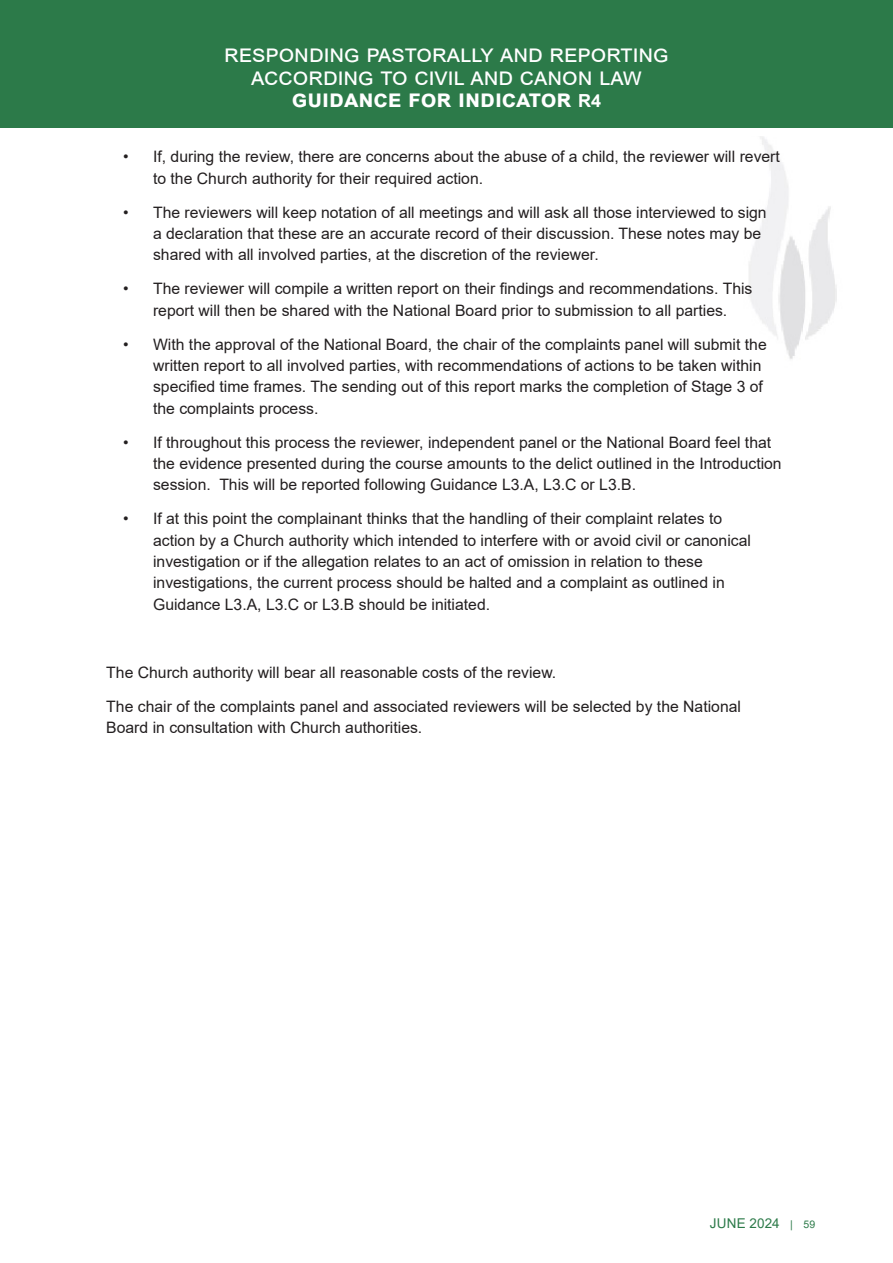
<style>
.page{position:relative;width:893px;height:1263px;background:#fff}
.page>*{position:absolute;margin:0;border:0;box-sizing:border-box;transform-origin:0 0}
.Master_page_title{font:24px/22.5px "Arial";color:#fff;text-align:center}
.Body_text{font:15.75px/21.3px "Arial";color:#231f20}
.t1{font:13.5px "Arial";letter-spacing:.01em;color:#2c7a49}
.s1{font-weight:700}
.s2{font-weight:700;font-size:18px}
.s3{font-size:10.5px}
</style>
<div class="page">
<div style="left:0;top:0;width:893px;height:128px;background:#2c7a49"></div>
<img style="left:749px;top:136px;width:88px;height:223px">
<p class="Master_page_title" style="left:224px;top:42px;width:446px">responding pastorally and reporting according to civil and canon law <span class="s1">guidance for indicator</span> <span class="s2">R4</span></p>
<p class="Body_text" style="left:153px;top:146px;width:628px;text-indent:-30px">• If, during the review, there are concerns about the abuse of a child, the reviewer will revert to the Church authority for their required action.</p>
<p class="Body_text" style="left:153px;top:201px;width:615px;text-indent:-30px">• The reviewers will keep notation of all meetings and will ask all those interviewed to sign a declaration that these are an accurate record of their discussion. These notes may be shared with all involved parties, at the discretion of the reviewer.</p>
<p class="Body_text" style="left:123px;top:278px;width:631px;text-align:center">• The reviewer will compile a written report on their findings and recommendations. This report will then be shared with the National Board prior to submission to all parties.</p>
<p class="Body_text" style="left:153px;top:333px;width:615px;text-indent:-30px">• With the approval of the National Board, the chair of the complaints panel will submit the written report to all involved parties, with recommendations of actions to be taken within specified time frames. The sending out of this report marks the completion of Stage 3 of the complaints process.</p>
<p class="Body_text" style="left:153px;top:431px;width:630px;text-indent:-30px">• If throughout this process the reviewer, independent panel or the National Board feel that the evidence presented during the course amounts to the delict outlined in the Introduction session. This will be reported following Guidance L3.A, L3.C or L3.B.</p>
<p class="Body_text" style="left:153px;top:508px;width:599px;text-indent:-30px">• If at this point the complainant thinks that the handling of their complaint relates to action by a Church authority which intended to interfere with or avoid civil or canonical investigation or if the allegation relates to an act of omission in relation to these investigations, the current process should be halted and a complaint as outlined in Guidance L3.A, L3.C or L3.B should be initiated.</p>
<p class="Body_text" style="left:106px;top:661px;width:451px">The Church authority will bear all reasonable costs of the review.</p>
<p class="Body_text" style="left:106px;top:695px;width:636px">The chair of the complaints panel and associated reviewers will be selected by the National<br>Board in consultation with Church authorities.</p>
<p class="t1" style="left:710px;top:1214px;width:107px">JUNE 2024 <span class="s3">| 59</span></p>
</div>
